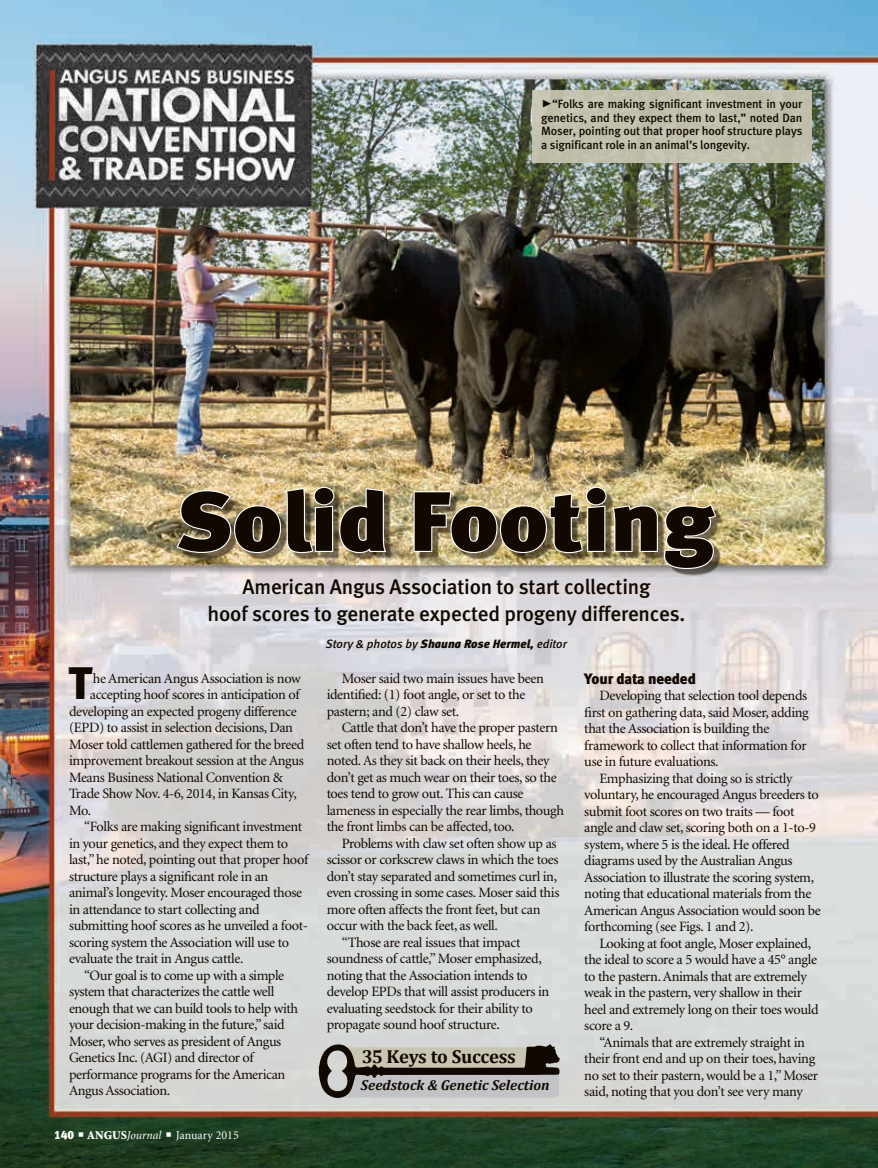
<style>
.page{position:relative;width:878px;height:1168px;background:#fff}
.page>*{position:absolute;margin:0;border:0;box-sizing:border-box;transform-origin:0 0}
.headline{font:84px "Meta Black LF";color:#110800;scale:1.1 1}
.Drop_Cap{font:45.45px "Meta Black LF";color:#110800}
.deck{font:21px/27px "Meta Medium LF";letter-spacing:-.01em;color:#110800;text-align:center}
.t1{font:700 18.75px "Cambria";letter-spacing:-.02em;color:#110800}
.subhead{font:15px "Meta Black LF";letter-spacing:-.01em;color:#110800}
.t2{font:italic 700 14.4px "Cambria";color:#110800}
.body_text{font:14.25px/16.5px "Minion";letter-spacing:-.025em;color:#110800}
.Drop_Cap-2{font:14.25px "Minion";letter-spacing:-.025em;color:#110800}
.cutlines{font:12px/13.5px "Meta Medium LF";letter-spacing:-.01em;color:#110800;text-align:justify}
.byline{font:italic 12px "Meta Medium LF";color:#110800}
.t3{font:12px "Minion";color:#fff}
.s1{font-family:"Meta Black Caps Expert";font-size:21px}
.s2{font-family:"Meta Black LF"}
.s3{font-weight:900}
.s4{font-style:italic}
</style>
<div class="page">
<img style="left:0;top:0;width:878px;height:1168px">
<svg style="left:318px;top:1044px;width:241px;height:55px;background:#9d9c96"></svg>
<div style="left:181px;top:491px;width:542px;height:85px;background:#110800;opacity:.55"></div>
<img style="left:175px;top:486px;width:212px;height:68px">
<img style="left:412px;top:486px;width:305px;height:84px">
<div style="left:532px;top:90px;width:279px;height:72px;background:#c0bfac"></div>
<p class="cutlines" style="left:541px;top:97px;width:263px"><span class="s1">@</span>“Folks are making significant investment in your genetics, and they expect them to last,” noted Dan Moser, pointing out that proper hoof structure plays a significant role in an animal’s longevity.</p>
<p class="headline" style="left:176px;top:471px;width:491px">Solid Footing</p>
<p class="deck" style="left:207px;top:573px;width:479px">American Angus Association to start collecting<br>hoof scores to generate expected progeny differences.</p>
<p class="byline" style="left:326px;top:636px;width:242px">Story &amp; photos by <span class="s2">Shauna Rose Hermel,</span> editor</p>
<p class="Drop_Cap" style="left:69px;top:656px;width:25px">T</p>
<p class="Drop_Cap-2" style="left:93px;top:671px;width:209px">he American Angus Association is now</p>
<p class="Drop_Cap-2" style="left:90px;top:688px;width:211px">accepting hoof scores in anticipation of</p>
<p class="Drop_Cap-2" style="left:69px;top:704px;width:229px">developing an expected progeny difference</p>
<p class="Drop_Cap-2" style="left:69px;top:721px;width:225px">(EPD) to assist in selection decisions, Dan</p>
<p class="Drop_Cap-2" style="left:69px;top:737px;width:237px">Moser told cattlemen gathered for the breed</p>
<p class="Drop_Cap-2" style="left:69px;top:754px;width:236px">improvement breakout session at the Angus</p>
<p class="Drop_Cap-2" style="left:69px;top:770px;width:215px">Means Business National Convention &amp;</p>
<p class="Drop_Cap-2" style="left:69px;top:787px;width:229px">Trade Show Nov. 4-6, 2014, in Kansas City,</p>
<p class="Drop_Cap-2" style="left:69px;top:803px;width:24px">Mo.</p>
<p class="body_text" style="left:69px;top:819px;width:241px;text-indent:15px">“Folks are making significant investment in your genetics, and they expect them to last,” he noted, pointing out that proper hoof structure plays a significant role in an animal’s longevity. Moser encouraged those in attendance to start collecting and submitting hoof scores as he unveiled a foot&shy;scoring system the Association will use to evaluate the trait in Angus cattle.</p>
<p class="body_text" style="left:69px;top:967px;width:231px;text-indent:15px">“Our goal is to come up with a simple system that characterizes the cattle well enough that we can build tools to help with your decision-making in the future,” said Moser, who serves as president of Angus Genetics Inc. (AGI) and director of performance programs for the American Angus Association.</p>
<p class="t3" style="left:54px;top:1129px;width:186px"><span class="s2">140</span> ■ <span class="s3">ANGUS</span><span class="s4">Journal</span> ■ January 2015</p>
<p class="body_text" style="left:327px;top:670px;width:219px;text-indent:15px">Moser said two main issues have been identified: (1) foot angle, or set to the pastern; and (2) claw set.</p>
<p class="body_text" style="left:327px;top:720px;width:239px;text-indent:15px">Cattle that don’t have the proper pastern set often tend to have shallow heels, he noted. As they sit back on their heels, they don’t get as much wear on their toes, so the toes tend to grow out. This can cause lameness in especially the rear limbs, though the front limbs can be affected, too.</p>
<p class="body_text" style="left:327px;top:835px;width:234px;text-indent:15px">Problems with claw set often show up as scissor or corkscrew claws in which the toes don’t stay separated and sometimes curl in, even crossing in some cases. Moser said this more often affects the front feet, but can occur with the back feet, as well.</p>
<p class="body_text" style="left:327px;top:934px;width:224px;text-indent:15px">“Those are real issues that impact soundness of cattle,” Moser emphasized, noting that the Association intends to develop EPDs that will assist producers in evaluating seedstock for their ability to propagate sound hoof structure.</p>
<p class="t1" style="left:362px;top:1043px;width:155px">35 Keys to Success</p>
<p class="t2" style="left:361px;top:1075px;width:190px">Seedstock &amp; Genetic Selection</p>
<p class="subhead" style="left:584px;top:669px;width:113px">Your data needed</p>
<p class="body_text" style="left:584px;top:688px;width:226px;text-indent:15px">Developing that selection tool depends first on gathering data, said Moser, adding that the Association is building the framework to collect that information for use in future evaluations.</p>
<p class="body_text" style="left:584px;top:770px;width:238px;text-indent:15px">Emphasizing that doing so is strictly voluntary, he encouraged Angus breeders to submit foot scores on two traits — foot angle and claw set, scoring both on a 1-to-9 system, where 5 is the ideal. He offered diagrams used by the Australian Angus Association to illustrate the scoring system, noting that educational materials from the American Angus Association would soon be forthcoming (see Figs. 1 and 2).</p>
<p class="body_text" style="left:584px;top:935px;width:236px;text-indent:15px">Looking at foot angle, Moser explained, the ideal to score a 5 would have a 45° angle to the pastern. Animals that are extremely weak in the pastern, very shallow in their heel and extremely long on their toes would score a 9.</p>
<p class="body_text" style="left:584px;top:1034px;width:235px;text-indent:15px">“Animals that are extremely straight in their front end and up on their toes, having no set to their pastern, would be a 1,” Moser said, noting that you don’t see very many</p>
</div>
